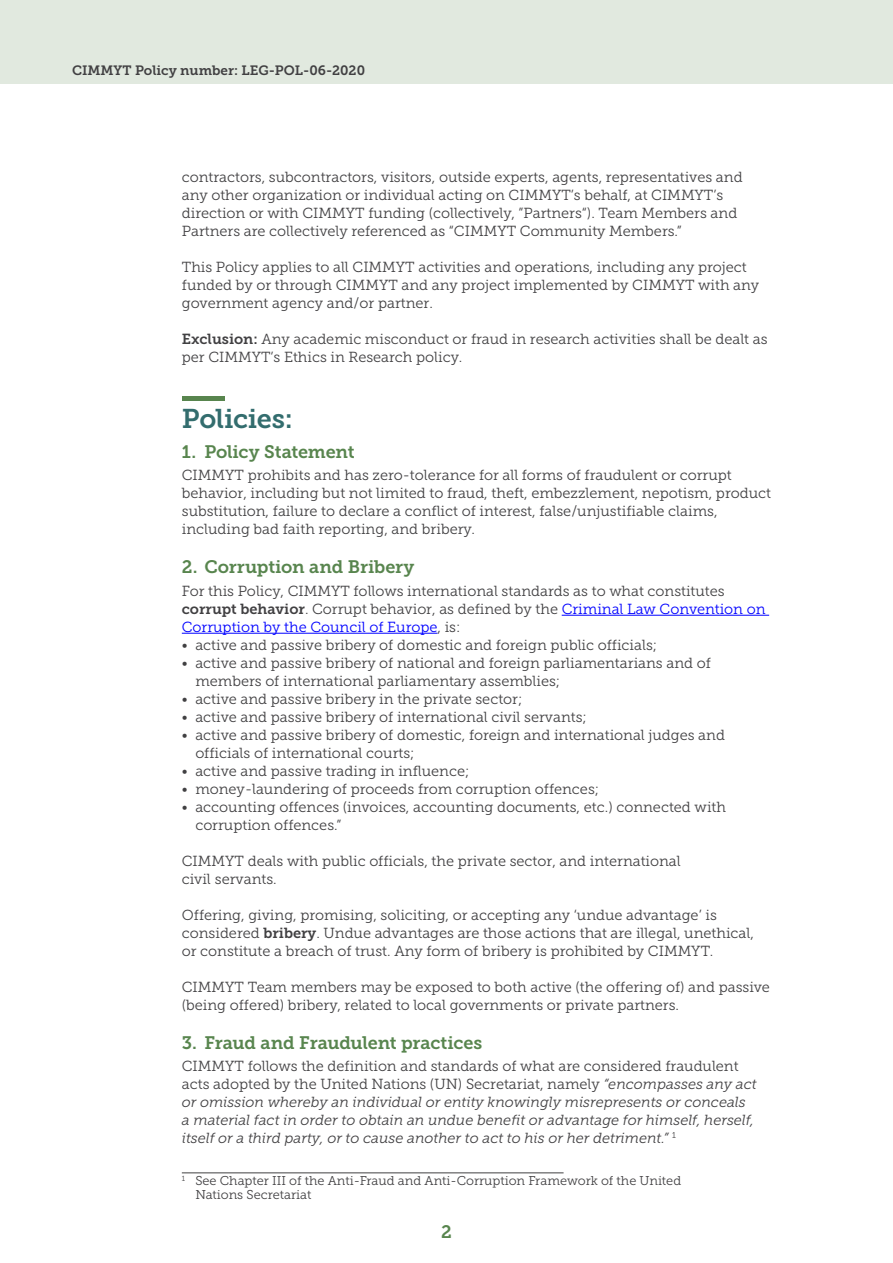
<style>
.page{position:relative;width:893px;height:1263px;background:#fff}
.page>*{position:absolute;margin:0;border:0;box-sizing:border-box;transform-origin:0 0}
.t1{font:27px "Museo Slab 700";letter-spacing:-.01em;color:#336d6e}
.t2{font:18px "Museo Slab 700";letter-spacing:-.01em;color:#58854e}
.t3{font:14.55px/18px "Museo Slab 300";color:#414042}
.t4{font:italic 14.55px/18px "Museo Slab 300";color:#414042}
.t5{font:13.5px "Museo Slab 700";color:#414042}
.t6{font:12.75px/13.5px "Museo Slab 300";color:#414042}
.s1{font-family:"Museo Slab 700"}
.s2{color:#00f}
.s3{font-style:normal}
</style>
<div class="page">
<hr style="left:562px;top:615px;width:207px;height:1px;background:#00f">
<hr style="left:182px;top:633px;width:255px;height:1px;background:#00f">
<div style="left:0;top:0;width:893px;height:84px;background:#e1e9df"></div>
<hr style="left:182px;top:396px;width:42px;height:4px;background:#58854e">
<hr style="left:182px;top:1172px;width:382px;height:1px;background:#414042">
<p class="t5" style="left:72px;top:63px;width:295px">CIMMYT Policy number: LEG-POL-06-2020</p>
<p class="t3" style="left:182px;top:168px;width:562px">contractors, subcontractors, visitors, outside experts, agents, representatives and any other organization or individual acting on CIMMYT’s behalf, at CIMMYT’s direction or with CIMMYT funding (collectively, ”Partners“). Team Members and Partners are collectively referenced as “CIMMYT Community Members.”</p>
<p class="t3" style="left:182px;top:258px;width:579px">This Policy applies to all CIMMYT activities and operations, including any project funded by or through CIMMYT and any project implemented by CIMMYT with any government agency and/or partner.</p>
<p class="t3" style="left:182px;top:330px;width:587px"><span class="s1">Exclusion:</span> Any academic misconduct or fraud in research activities shall be dealt as per CIMMYT’s Ethics in Research policy.</p>
<h1 class="t1" style="left:182px;top:403px;width:113px">Policies:</h1>
<p class="t2" style="left:182px;top:441px;width:174px">1. Policy Statement</p>
<p class="t3" style="left:182px;top:466px;width:591px">CIMMYT prohibits and has zero-tolerance for all forms of fraudulent or corrupt behavior, including but not limited to fraud, theft, embezzlement, nepotism, product substitution, failure to declare a conflict of interest, false/unjustifiable claims, including bad faith reporting, and bribery.</p>
<p class="t2" style="left:182px;top:557px;width:234px">2. Corruption and Bribery</p>
<p class="t3" style="left:182px;top:582px;width:585px">For this Policy, CIMMYT follows international standards as to what constitutes <span class="s1">corrupt behavior</span>. Corrupt behavior, as defined by the <span class="s2">Criminal Law Convention on<br>Corruption by the Council of Europe</span>, is:</p>
<p class="t3" style="left:182px;top:636px;width:477px">• active and passive bribery of domestic and foreign public officials;</p>
<p class="t3" style="left:195px;top:654px;width:517px;text-indent:-14px">• active and passive bribery of national and foreign parliamentarians and of members of international parliamentary assemblies;</p>
<p class="t3" style="left:182px;top:690px;width:342px">• active and passive bribery in the private sector;</p>
<p class="t3" style="left:182px;top:708px;width:406px">• active and passive bribery of international civil servants;</p>
<p class="t3" style="left:195px;top:726px;width:531px;text-indent:-14px">• active and passive bribery of domestic, foreign and international judges and officials of international courts;</p>
<p class="t3" style="left:182px;top:762px;width:289px">• active and passive trading in influence;</p>
<p class="t3" style="left:182px;top:780px;width:419px">• money-laundering of proceeds from corruption offences;</p>
<p class="t3" style="left:195px;top:798px;width:532px;text-indent:-14px">• accounting offences (invoices, accounting documents, etc.) connected with corruption offences.”</p>
<p class="t3" style="left:182px;top:852px;width:500px">CIMMYT deals with public officials, the private sector, and international civil servants.</p>
<p class="t3" style="left:182px;top:906px;width:574px">Offering, giving, promising, soliciting, or accepting any ‘undue advantage’ is considered <span class="s1">bribery</span>. Undue advantages are those actions that are illegal, unethical, or constitute a breach of trust. Any form of bribery is prohibited by CIMMYT.</p>
<p class="t3" style="left:182px;top:978px;width:590px">CIMMYT Team members may be exposed to both active (the offering of) and passive (being offered) bribery, related to local governments or private partners.</p>
<p class="t2" style="left:182px;top:1032px;width:302px">3. Fraud and Fraudulent practices</p>
<p class="t4" style="left:182px;top:1057px;width:576px"><span class="s3">CIMMYT follows the definition and standards of what are considered fraudulent acts adopted by the United Nations (UN) Secretariat, namely</span> “encompasses any act or omission whereby an individual or entity knowingly misrepresents or conceals a material fact in order to obtain an undue benefit or advantage for himself, herself, itself or a third party, or to cause another to act to his or her detriment.” <sup>1</sup></p>
<p class="t6" style="left:195px;top:1174px;width:487px;text-indent:-14px"><sup>1</sup> See Chapter III of the Anti-Fraud and Anti-Corruption Framework of the United<br>Nations Secretariat</p>
<p class="t2" style="left:441px;top:1221px;width:12px">2</p>
</div>
